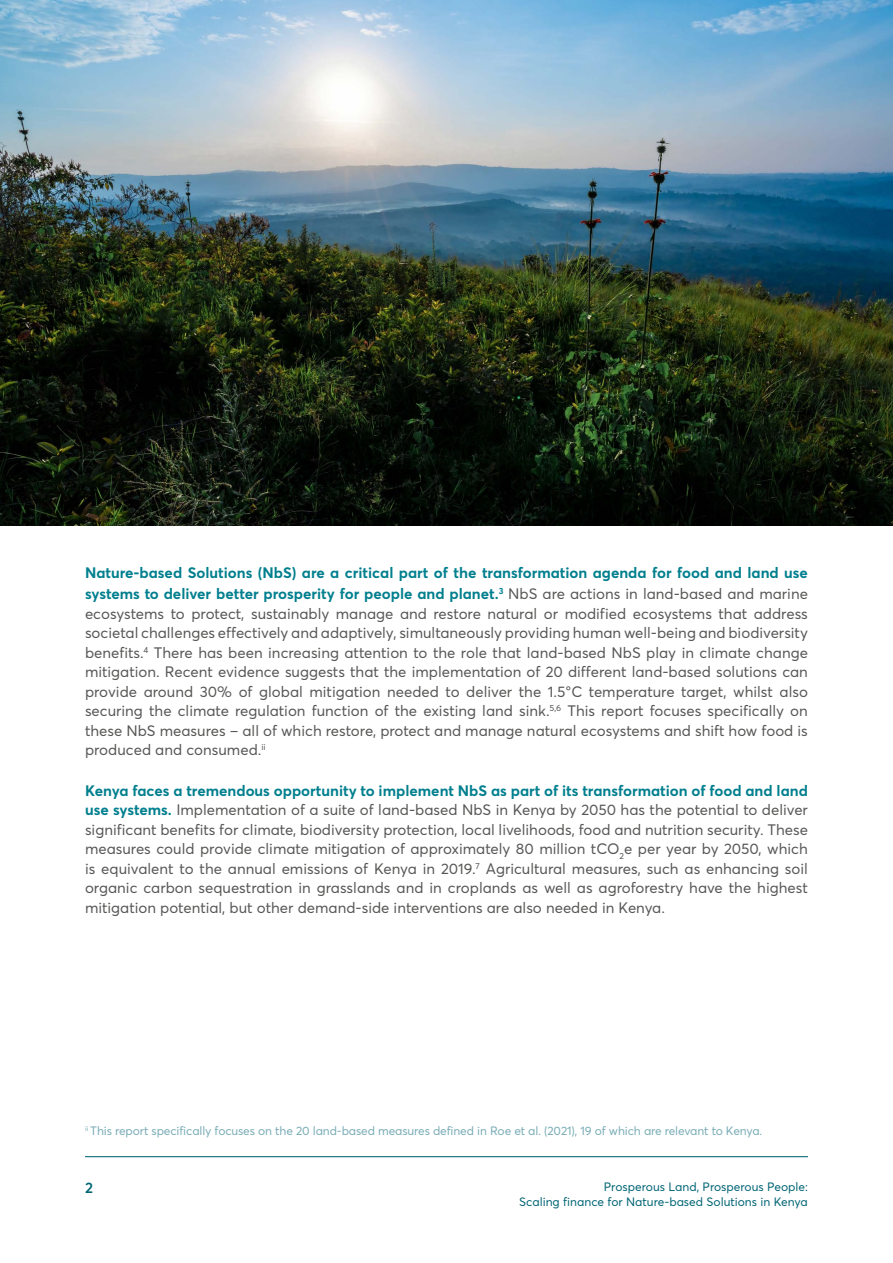
<style>
.page{position:relative;width:893px;height:1263px;background:#fff}
.page>*{position:absolute;margin:0;border:0;box-sizing:border-box;transform-origin:0 0}
.t1{font:15px/19.5px "Averta Std";color:#575756;text-align:justify}
.t2{font:700 15px/21px "Averta";color:#007f8e}
.t3{font:600 15px "Averta Std";color:#006574}
.t4{font:12px "Averta Std";letter-spacing:-.01em;color:#79acb6}
.t5{font:12px/15px "Averta Std";color:#006574;text-align:right}
.s1{font-family:"Averta Std";font-weight:400;color:#575756}
.s2{font-family:"Averta";font-weight:700;color:#007f8e}
</style>
<div class="page">
<img style="left:0;top:0;width:893px;height:525px">
<hr style="left:85px;top:1156px;width:723px;height:1px;background:#006574">
<p class="t2" style="left:85px;top:562px;width:724px">Nature-based Solutions (NbS) are a critical part of the transformation agenda for food and land use systems to deliver better prosperity for people and planet.<sup>3</sup> <span class="s1">NbS are actions in land-based and marine</span></p>
<p class="t1" style="left:85px;top:604px;width:724px">ecosystems to protect, sustainably manage and restore natural or modified ecosystems that address societal challenges effectively and adaptively, simultaneously providing human well-being and biodiversity benefits.<sup>4</sup> There has been increasing attention to the role that land-based NbS play in climate change mitigation. Recent evidence suggests that the implementation of 20 different land-based solutions can provide around 30% of global mitigation needed to deliver the 1.5°C temperature target, whilst also securing the climate regulation function of the existing land sink.<sup>5,6</sup> This report focuses specifically on these NbS measures – all of which restore, protect and manage natural ecosystems and shift how food is produced and consumed.<sup>ii</sup></p>
<p class="t2" style="left:85px;top:780px;width:724px">Kenya faces a tremendous opportunity to implement NbS as part of its transformation of food and land</p>
<p class="t1" style="left:85px;top:800px;width:724px"><span class="s2">use systems.</span> Implementation of a suite of land-based NbS in Kenya by 2050 has the potential to deliver significant benefits for climate, biodiversity protection, local livelihoods, food and nutrition security. These measures could provide climate mitigation of approximately 80 million tCO<sub>2</sub>e per year by 2050, which is equivalent to the annual emissions of Kenya in 2019.<sup>7</sup> Agricultural measures, such as enhancing soil organic carbon sequestration in grasslands and in croplands as well as agroforestry have the highest mitigation potential, but other demand-side interventions are also needed in Kenya.</p>
<p class="t4" style="left:85px;top:1123px;width:679px"><sup>ii</sup> This report specifically focuses on the 20 land-based measures defined in Roe et al. (2021), 19 of which are relevant to Kenya.</p>
<p class="t3" style="left:85px;top:1178px;width:9px">2</p>
<p class="t5" style="left:519px;top:1179px;width:290px">Prosperous Land, Prosperous People:<br>Scaling finance for Nature-based Solutions in Kenya</p>
</div>
